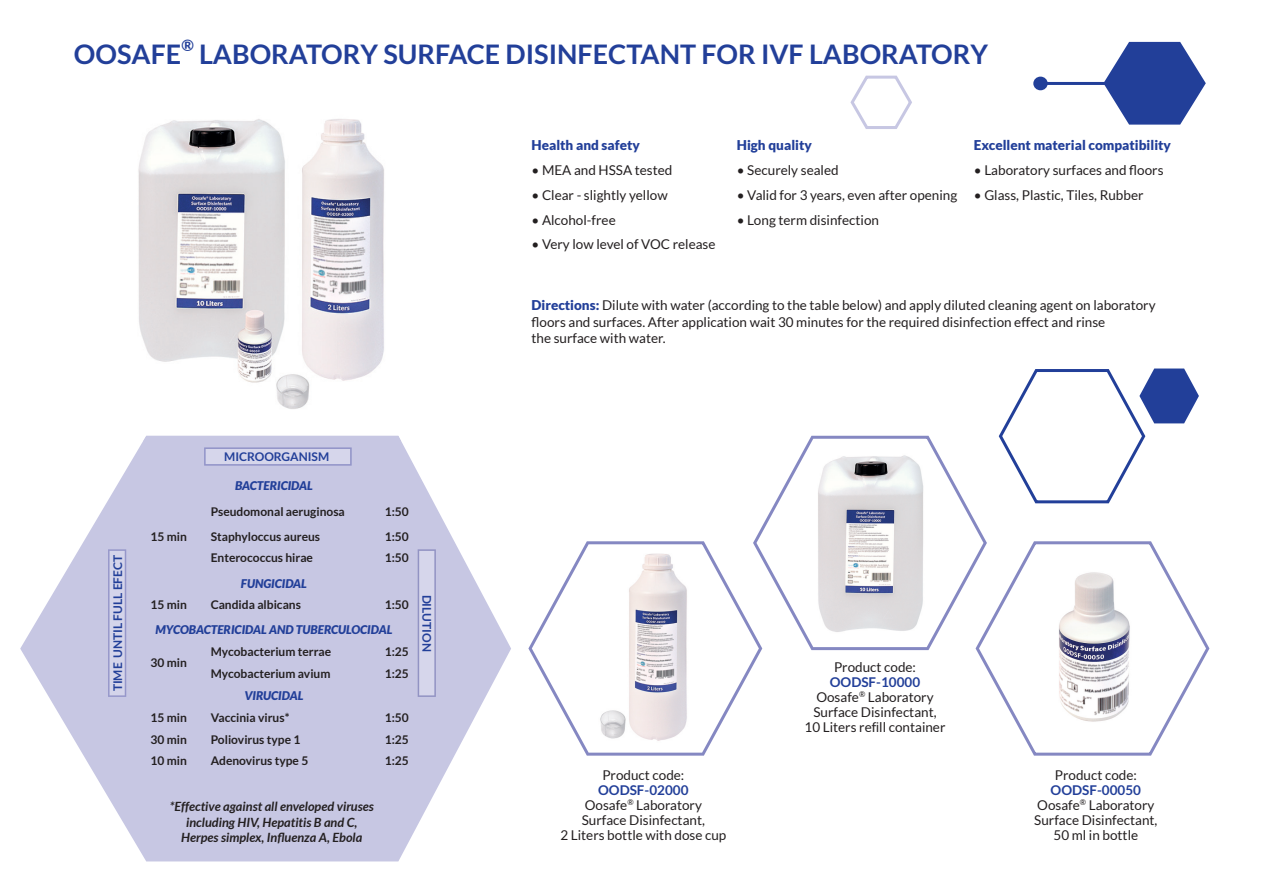
<style>
.page{position:relative;width:1263px;height:893px;background:#fff}
.page>*{position:absolute;margin:0;border:0;box-sizing:border-box;transform-origin:0 0}
.t1{font:700 27px "Lato";color:#223f99}
.t2{font:700 15.75px "Lato";color:#223f99}
.t3{font:13.5px/15px "Lato";color:#231f20;text-align:center}
.t4{font:900 13.5px "Lato";color:#223f99}
.t5{font:italic 700 12.75px/15.3px "Lato";color:#231f20;text-align:center}
.t6{font:700 12px "Lato";color:#231f20}
.t7{font:italic 900 12px "Lato";color:#223f99}
.t8{font:700 12px "Lato";color:#223f99}
.s1{font-weight:900;color:#223f99}
.s2{font-weight:700;color:#223f99}
.s3{font-family:"Arial"}
</style>
<div class="page">
<svg style="left:850px;top:75px;width:62px;height:54px"></svg>
<svg style="left:528px;top:541px;width:234px;height:215px"></svg>
<img style="left:586px;top:549px;width:111px;height:196px">
<svg style="left:753px;top:436px;width:232px;height:214px"></svg>
<img style="left:813px;top:452px;width:115px;height:186px">
<svg style="left:974px;top:539px;width:236px;height:217px"></svg>
<img style="left:1048px;top:567px;width:90px;height:166px">
<svg style="left:20px;top:441px;width:491px;height:420px;fill:#c7c7e3"></svg>
<svg style="left:108px;top:549px;width:18px;height:148px;background:#c9c9e4"></svg>
<svg style="left:418px;top:549px;width:18px;height:148px;background:#cacae4"></svg>
<svg style="left:204px;top:447px;width:148px;height:19px;background:#c9c9e4"></svg>
<img style="left:138px;top:119px;width:260px;height:317px">
<svg style="left:1104px;top:41px;width:102px;height:84px"></svg>
<hr style="left:1047px;top:82px;width:62px;height:3px;background:#223f99">
<div style="left:1035px;top:78px;width:11px;height:11px;background:#223f99;border-radius:50%"></div>
<div style="left:1033px;top:77px;width:15px;height:13px;border:3px solid #223f99;border-radius:50%"></div>
<svg style="left:998px;top:368px;width:201px;height:136px"></svg>
<h1 class="t1" style="left:74px;top:39px;width:109px">OOSAFE</h1>
<p class="t2" style="left:181px;top:36px;width:14px">®</p>
<h1 class="t1" style="left:199px;top:39px;width:791px">LABORATORY SURFACE DISINFECTANT FOR IVF LABORATORY</h1>
<p class="t4" style="left:531px;top:137px;width:110px">Health and safety</p>
<p class="t3" style="left:531px;top:162px;width:142px">• MEA and HSSA tested</p>
<p class="t3" style="left:531px;top:187px;width:138px">• Clear - slightly yellow</p>
<p class="t3" style="left:531px;top:212px;width:86px">• Alcohol-free</p>
<p class="t3" style="left:531px;top:237px;width:185px">• Very low level of VOC release</p>
<p class="t4" style="left:737px;top:137px;width:77px">High quality</p>
<p class="t3" style="left:737px;top:162px;width:103px">• Securely sealed</p>
<p class="t3" style="left:737px;top:187px;width:222px">• Valid for 3 years, even after opening</p>
<p class="t3" style="left:737px;top:212px;width:144px">• Long term disinfection</p>
<p class="t4" style="left:974px;top:137px;width:199px">Excellent material compatibility</p>
<p class="t3" style="left:974px;top:162px;width:191px">• Laboratory surfaces and floors</p>
<p class="t3" style="left:974px;top:187px;width:171px">• Glass, Plastic, Tiles, Rubber</p>
<p class="t8" style="left:111px;top:691px;width:138px;rotate:-90deg">TIME UNTIL FULL EFECT</p>
<p class="t8" style="left:224px;top:449px;width:106px">MICROORGANISM</p>
<p class="t7" style="left:235px;top:479px;width:79px">BACTERICIDAL</p>
<p class="t6" style="left:211px;top:504px;width:136px">Pseudomonal aeruginosa</p>
<p class="t6" style="left:385px;top:504px;width:26px">1:50</p>
<p class="t6" style="left:151px;top:529px;width:38px">15 min</p>
<p class="t6" style="left:211px;top:529px;width:111px">Staphyloccus aureus</p>
<p class="t6" style="left:385px;top:529px;width:26px">1:50</p>
<p class="t6" style="left:211px;top:551px;width:104px">Enterococcus hirae</p>
<p class="t6" style="left:385px;top:551px;width:26px">1:50</p>
<p class="t7" style="left:241px;top:576px;width:68px">FUNGICIDAL</p>
<p class="t6" style="left:151px;top:598px;width:38px">15 min</p>
<p class="t6" style="left:211px;top:598px;width:92px">Candida albicans</p>
<p class="t6" style="left:385px;top:598px;width:26px">1:50</p>
<p class="t7" style="left:155px;top:623px;width:238px">MYCOBACTERICIDAL AND TUBERCULOCIDAL</p>
<p class="t6" style="left:151px;top:656px;width:38px">30 min</p>
<p class="t6" style="left:211px;top:645px;width:122px">Mycobacterium terrae</p>
<p class="t6" style="left:385px;top:645px;width:26px">1:25</p>
<p class="t6" style="left:211px;top:666px;width:121px">Mycobacterium avium</p>
<p class="t6" style="left:385px;top:666px;width:26px">1:25</p>
<p class="t7" style="left:244px;top:688px;width:60px">VIRUCIDAL</p>
<p class="t6" style="left:151px;top:711px;width:38px">15 min</p>
<p class="t6" style="left:211px;top:711px;width:80px">Vaccinia virus*</p>
<p class="t6" style="left:385px;top:711px;width:26px">1:50</p>
<p class="t6" style="left:151px;top:732px;width:38px">30 min</p>
<p class="t6" style="left:211px;top:732px;width:91px">Poliovirus type 1</p>
<p class="t6" style="left:385px;top:732px;width:26px">1:25</p>
<p class="t6" style="left:151px;top:754px;width:38px">10 min</p>
<p class="t6" style="left:211px;top:754px;width:99px">Adenovirus type 5</p>
<p class="t6" style="left:385px;top:754px;width:26px">1:25</p>
<p class="t5" style="left:170px;top:799px;width:206px">*Effective against all enveloped viruses including HIV, Hepatitis B and C,<br>Herpes simplex, Influenza A, Ebola</p>
<p class="t8" style="left:434px;top:594px;width:59px;rotate:90deg">DILUTION</p>
<p class="t3" style="left:531px;top:297px;width:626px;line-height:16.2px;text-align:left"><span class="s1">Directions:</span> Dilute with water (according to the table below) and apply diluted cleaning agent on laboratory floors and surfaces. After application wait 30 minutes for the required disinfection effect and rinse<br>the surface with water.</p>
<p class="t3" style="left:602px;top:767px;width:84px">Product code:</p>
<p class="t3" style="left:560px;top:782px;width:167px"><span class="s2">OODSF-02000<br></span>Oosafe<sup>®</sup> Laboratory<br>Surface Disinfectant,<br>2 Liters bottle with dose cup</p>
<p class="t3" style="left:834px;top:659px;width:84px">Product code:</p>
<p class="t3" style="left:804px;top:674px;width:142px"><span class="s2">OODSF-10000<br></span>Oosafe<sup>®</sup> Laboratory<br>Surface Disinfectant,<br>10 Liters ref<span class="s3">i</span>ll container</p>
<p class="t3" style="left:1055px;top:767px;width:84px">Product code:</p>
<p class="t3" style="left:1034px;top:782px;width:125px"><span class="s2">OODSF-00050<br></span>Oosafe<sup>®</sup> Laboratory<br>Surface Disinfectant,<br>50 ml in bottle</p>
</div>
